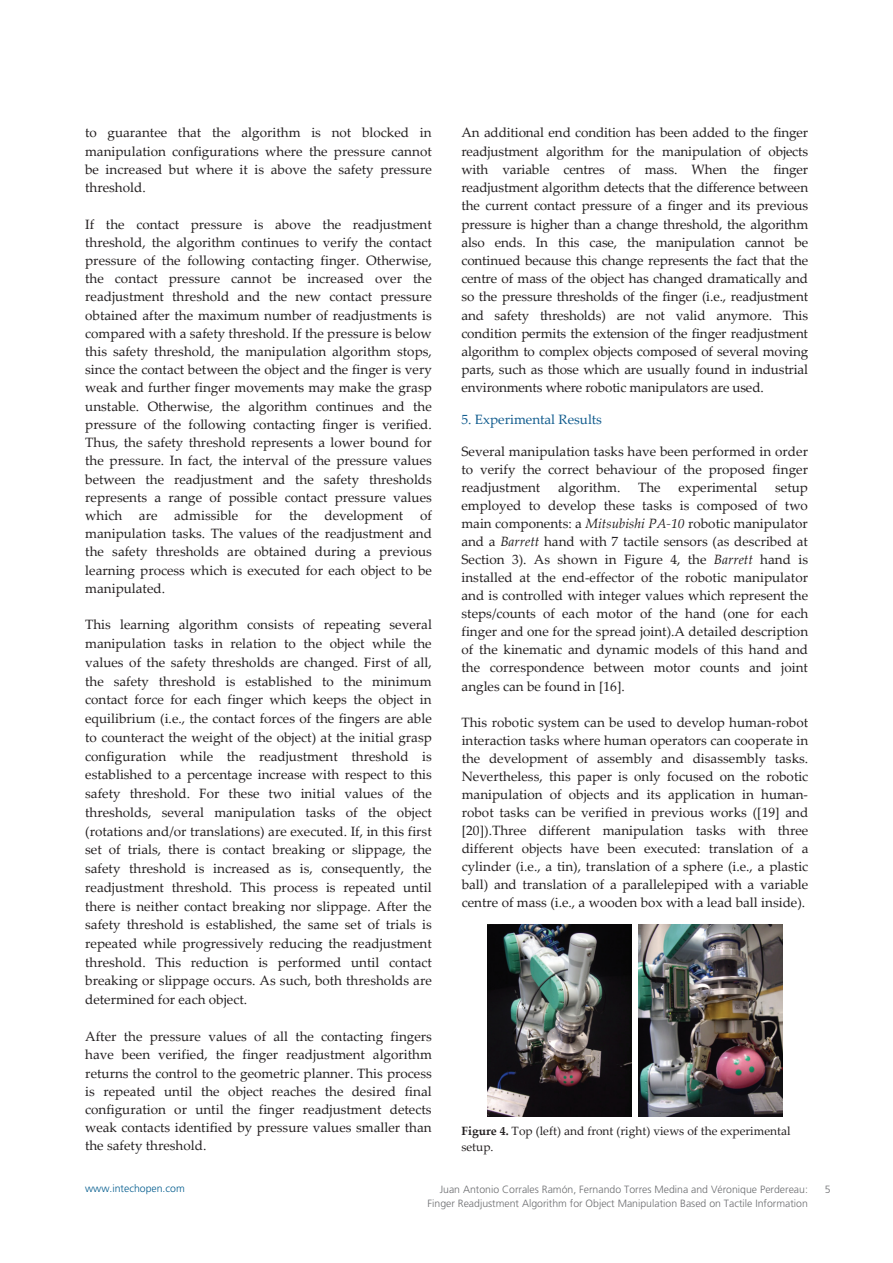
<style>
.page{position:relative;width:893px;height:1263px;background:#fff}
.page>*{position:absolute;margin:0;border:0;box-sizing:border-box;transform-origin:0 0}
.t1{font:13.5px/18.1px "Palatino Linotype";color:#231f20;text-align:justify}
.t2{font:13.5px "Palatino Linotype";color:#115c8e}
.t3{font:12px/16.4px "Palatino Linotype";color:#231f20}
.t4{font:300 10.5px "Frutiger";color:#6c6d70}
.t5{font:300 10.5px "Frutiger";color:#005b8d}
.s1{font-style:italic}
.s2{font-weight:700}
</style>
<div class="page">
<img style="left:487px;top:925px;width:144px;height:191px">
<img style="left:638px;top:925px;width:144px;height:191px">
<p class="t1" style="left:461px;top:123px;width:348px">An additional end condition has been added to the finger readjustment algorithm for the manipulation of objects with variable centres of mass. When the finger readjustment algorithm detects that the difference between the current contact pressure of a finger and its previous pressure is higher than a change threshold, the algorithm also ends. In this case, the manipulation cannot be continued because this change represents the fact that the centre of mass of the object has changed dramatically and so the pressure thresholds of the finger (i.e., readjustment and safety thresholds) are not valid anymore. This condition permits the extension of the finger readjustment algorithm to complex objects composed of several moving parts, such as those which are usually found in industrial environments where robotic manipulators are used.</p>
<p class="t2" style="left:461px;top:410px;width:142px">5. Experimental Results</p>
<p class="t1" style="left:461px;top:442px;width:348px">Several manipulation tasks have been performed in order to verify the correct behaviour of the proposed finger readjustment</p>
<p class="t1" style="left:85px;top:123px;width:348px">to guarantee that the algorithm is not blocked in manipulation configurations where the pressure cannot be increased but where it is above the safety pressure threshold.</p>
<p class="t1" style="left:85px;top:214px;width:348px">If the contact pressure is above the readjustment threshold, the algorithm continues to verify the contact pressure of the following contacting finger. Otherwise, the contact pressure cannot be increased over the readjustment threshold and the new contact pressure obtained after the maximum number of readjustments is compared with a safety threshold. If the pressure is below this safety threshold, the manipulation algorithm stops, since the contact between the object and the finger is very weak and further finger movements may make the grasp unstable. Otherwise, the algorithm continues and the pressure of the following contacting finger is verified.<br>Thus, the safety threshold represents a lower bound for the pressure. In fact, the interval of the pressure values between the readjustment and the safety thresholds represents a range of possible contact pressure values which are admissible for the development of manipulation tasks. The values of the readjustment and the safety thresholds are obtained during a previous learning process which is executed for each object to be manipulated.</p>
<p class="t1" style="left:85px;top:615px;width:348px;line-height:18.8px">This learning algorithm consists of repeating several manipulation tasks in relation to the object while the values of the safety thresholds are changed. First of all, the safety threshold is established to the minimum contact force for each finger which keeps the object in equilibrium (i.e., the contact forces of the fingers are able to counteract the weight of the object) at the initial grasp configuration while the readjustment threshold is established to a percentage increase with respect to this safety threshold. For these two initial values of the thresholds, several manipulation tasks of the object (rotations and/or translations) are executed. If, in this first set of trials, there is contact breaking or slippage, the safety threshold is increased as is, consequently, the readjustment threshold. This process is repeated until there is neither contact breaking nor slippage. After the safety threshold is established, the same set of trials is repeated while progressively reducing the readjustment threshold. This reduction is performed until contact breaking or slippage occurs. As such, both thresholds are determined for each object.</p>
<p class="t1" style="left:85px;top:1027px;width:348px">After the pressure values of all the contacting fingers have been verified, the finger readjustment algorithm returns the control to the geometric planner. This process is repeated until the object reaches the desired final configuration or until the finger readjustment detects weak contacts identified by pressure values smaller than the safety threshold.</p>
<p class="t1" style="left:558px;top:478px;width:64px">algorithm.</p>
<p class="t1" style="left:638px;top:478px;width:24px">The</p>
<p class="t1" style="left:679px;top:478px;width:80px">experimental</p>
<p class="t1" style="left:461px;top:478px;width:348px;text-indent:314px">setup employed to develop these tasks is composed of two main components: a <span class="s1">Mitsubishi PA‐10</span> robotic manipulator and a <span class="s1">Barrett</span> hand with 7 tactile sensors (as described at Section 3). As shown in Figure 4, the <span class="s1">Barrett</span> hand is installed at the end‐effector of the robotic manipulator and is controlled with integer values which represent the steps/counts of each motor of the hand (one for each finger and one for the spread joint).A detailed description of the kinematic and dynamic models of this hand and the correspondence between motor counts and joint angles can be found in [16].</p>
<p class="t1" style="left:462px;top:712px;width:348px">This robotic system can be used to develop human‐robot interaction tasks where human operators can cooperate in the development of assembly and disassembly tasks.<br>Nevertheless, this paper is only focused on the robotic manipulation of objects and its application in human‐ robot tasks can be verified in previous works ([19] and [20]).Three different manipulation tasks with three different objects have been executed: translation of a cylinder (i.e., a tin), translation of a sphere (i.e., a plastic ball) and translation of a parallelepiped with a variable centre of mass (i.e., a wooden box with a lead ball inside).</p>
<p class="t3" style="left:461px;top:1122px;width:331px"><span class="s2">Figure 4.</span> Top (left) and front (right) views of the experimental setup.</p>
<p class="t4" style="left:440px;top:1183px;width:370px">Juan Antonio Corrales Ramón, Fernando Torres Medina and Véronique Perdereau:</p>
<p class="t4" style="left:825px;top:1183px;width:7px">5</p>
<p class="t4" style="left:427px;top:1197px;width:382px">Finger Readjustment Algorithm for Object Manipulation Based on Tactile Information</p>
<p class="t5" style="left:85px;top:1182px;width:101px">www.intechopen.com</p>
</div>
